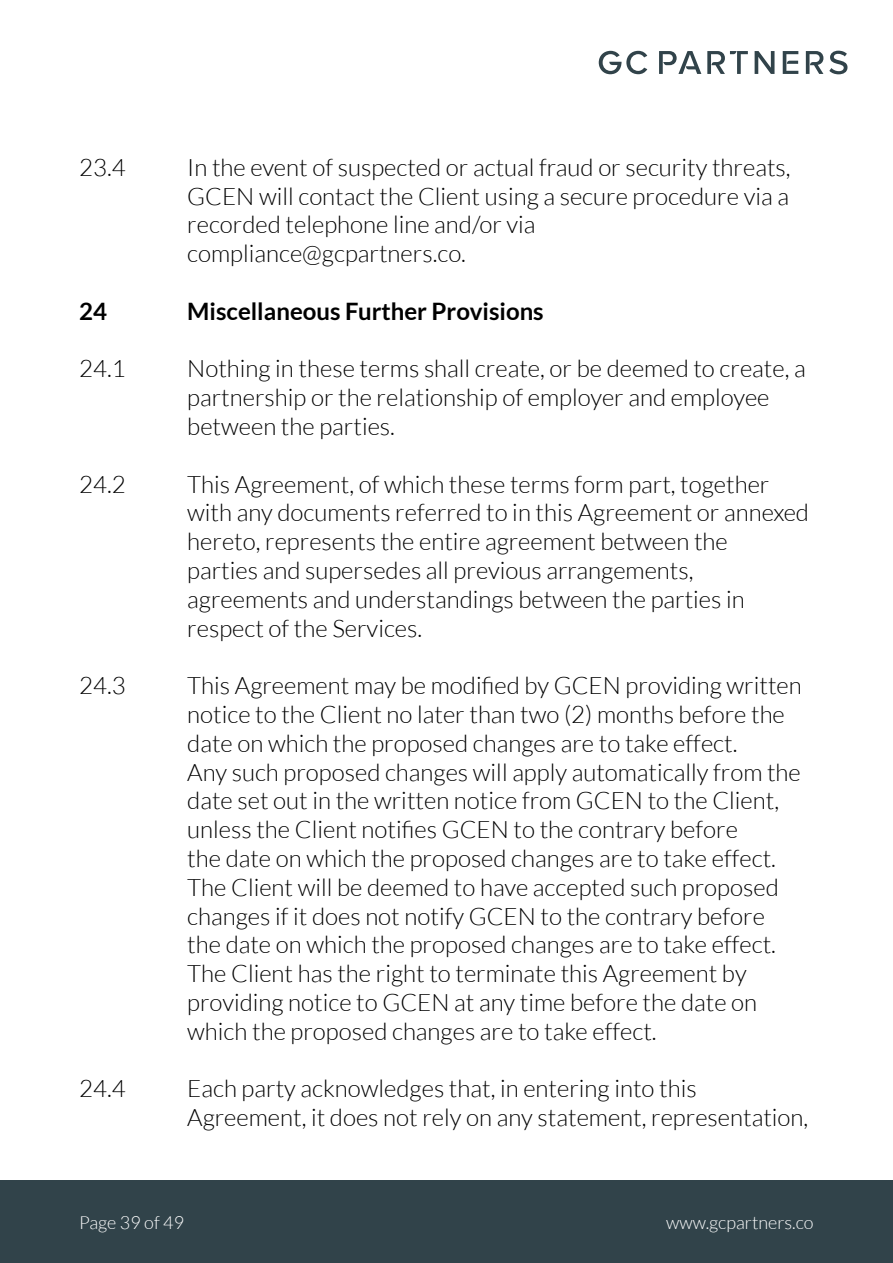
<style>
.page{position:relative;width:893px;height:1263px;background:#fff}
.page>*{position:absolute;margin:0;border:0;box-sizing:border-box;transform-origin:0 0}
.t1{font:300 24px/28.8px "Lato";color:#000}
.t2{font:700 24px "Lato";color:#000}
.t3{font:300 18px "Lato";color:#fff}
</style>
<div class="page">
<div style="left:0;top:1180px;width:893px;height:83px;background:#31434a"></div>
<svg style="left:659px;top:51px;width:42px;height:23px"></svg>
<svg style="left:806px;top:51px;width:17px;height:23px"></svg>
<svg style="left:829px;top:51px;width:18px;height:23px"></svg>
<svg style="left:783px;top:51px;width:15px;height:23px"></svg>
<svg style="left:755px;top:51px;width:19px;height:23px"></svg>
<svg style="left:707px;top:51px;width:41px;height:23px"></svg>
<svg style="left:599px;top:51px;width:48px;height:23px"></svg>
<p class="t1" style="left:79px;top:153px;width:48px">23.4</p>
<p class="t1" style="left:187px;top:153px;width:605px">In the event of suspected or actual fraud or security threats, GCEN will contact the Client using a secure procedure via a recorded telephone line and/or via compliance@gcpartners.co.</p>
<p class="t2" style="left:79px;top:301px;width:29px">24</p>
<p class="t2" style="left:187px;top:301px;width:358px">Miscellaneous Further Provisions</p>
<p class="t1" style="left:79px;top:354px;width:48px">24.1</p>
<p class="t1" style="left:187px;top:354px;width:620px">Nothing in these terms shall create, or be deemed to create, a partnership or the relationship of employer and employee between the parties.</p>
<p class="t1" style="left:79px;top:470px;width:48px">24.2</p>
<p class="t1" style="left:187px;top:470px;width:623px">This Agreement, of which these terms form part, together with any documents referred to in this Agreement or annexed hereto, represents the entire agreement between the<br>parties and supersedes all previous arrangements, agreements and understandings between the parties in respect of the Services.</p>
<p class="t1" style="left:79px;top:671px;width:48px">24.3</p>
<p class="t1" style="left:187px;top:671px;width:616px">This Agreement may be modified by GCEN providing written notice to the Client no later than two (2) months before the date on which the proposed changes are to take effect.<br>Any such proposed changes will apply automatically from the date set out in the written notice from GCEN to the Client, unless the Client notifies GCEN to the contrary before<br>the date on which the proposed changes are to take effect.<br>The Client will be deemed to have accepted such proposed changes if it does not notify GCEN to the contrary before the date on which the proposed changes are to take effect.<br>The Client has the right to terminate this Agreement by providing notice to GCEN at any time before the date on which the proposed changes are to take effect.</p>
<p class="t1" style="left:79px;top:1074px;width:48px">24.4</p>
<p class="t1" style="left:187px;top:1074px;width:623px">Each party acknowledges that, in entering into this<br>Agreement, it does not rely on any statement, representation,</p>
<p class="t3" style="left:79px;top:1215px;width:106px">Page 39 of 49</p>
<p class="t3" style="left:666px;top:1216px;width:149px">www.gcpartners.co</p>
</div>
